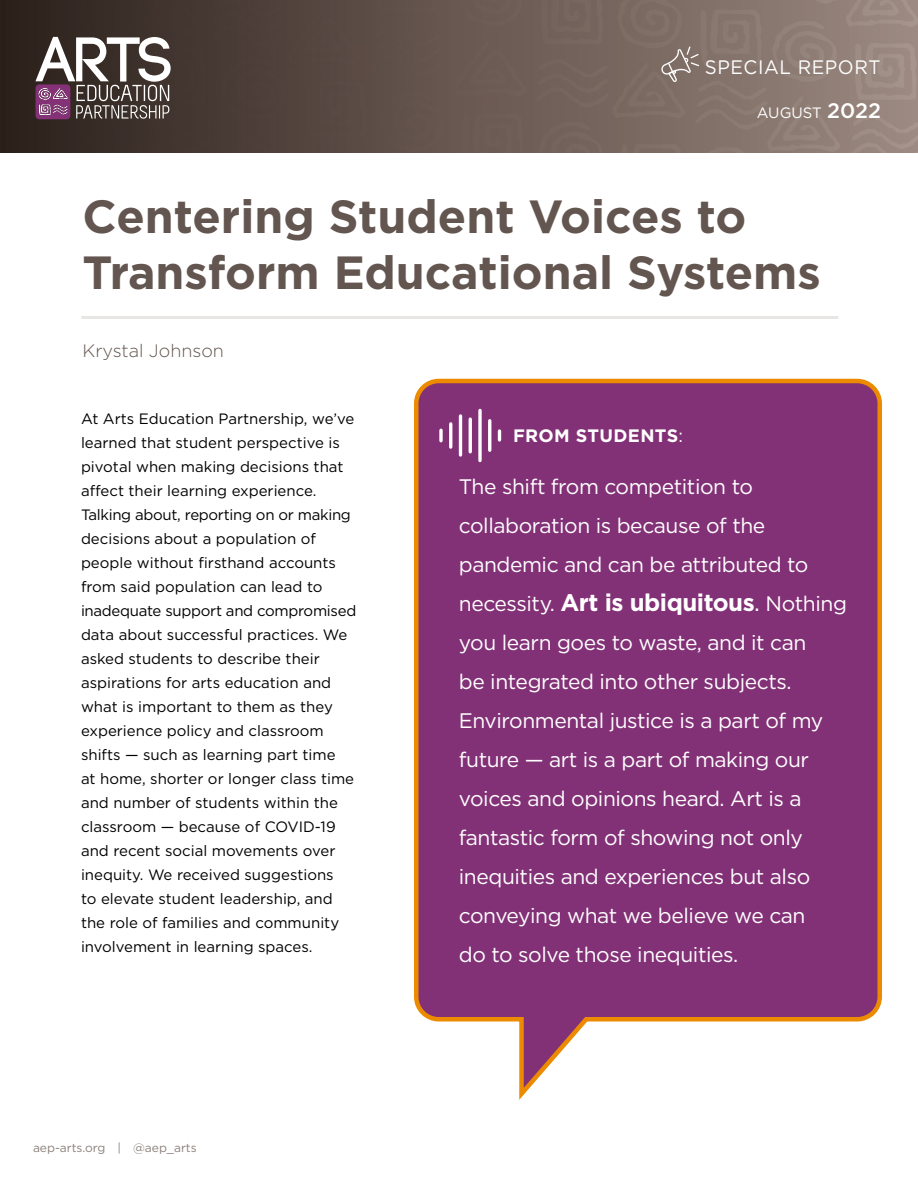
<style>
.page{position:relative;width:918px;height:1188px;background:#fff}
.page>*{position:absolute;margin:0;border:0;box-sizing:border-box;transform-origin:0 0}
.t1{font:700 46.5px/55.8px "Gotham";color:#63554f}
.t2{font:21px/39px "Gotham";letter-spacing:-.02em;color:#fff}
.t3{font:19.5px "Gotham";letter-spacing:.03em;color:#fff;scale:.96 1}
.t4{font:300 18px "Gotham";color:#63554f}
.t5{font:700 18px "Gotham";letter-spacing:.02em;color:#fff}
.t6{font:15px/24px "Gotham";color:#000}
.t7{font:15px "Gotham";color:#fff}
.t8{font:12px "Gotham";color:#8a807b}
.s1{font-weight:500;font-size:21px}
.s2{font-weight:400}
.s3{font-weight:700;font-size:24px}
.s4{font-size:24px}
</style>
<div class="page">
<img style="left:0;top:0;width:918px;height:152px">
<svg style="left:35px;top:37px;width:136px;height:82px"></svg>
<hr style="left:82px;top:316px;width:755px;height:3px;background:#e8e6e4">
<svg style="left:661px;top:46px;width:38px;height:36px"></svg>
<svg style="left:414px;top:378px;width:468px;height:722px;background:#934980"></svg>
<svg style="left:439px;top:430px;width:4px;height:11px"></svg>
<hr style="left:449px;top:424px;width:3px;height:23px;background:#fff">
<hr style="left:459px;top:416px;width:3px;height:39px;background:#fff">
<hr style="left:469px;top:419px;width:3px;height:33px;background:#fff">
<svg style="left:478px;top:410px;width:4px;height:51px"></svg>
<hr style="left:488px;top:421px;width:3px;height:29px;background:#fff">
<svg style="left:498px;top:431px;width:3px;height:9px"></svg>
<h3 class="t3" style="left:705px;top:55px;width:184px">SPECIAL REPORT</h3>
<p class="t7" style="left:757px;top:103px;width:126px">AUGUST <span class="s1">2022</span></p>
<h1 class="t1" style="left:82px;top:189px;width:740px">Centering Student Voices to<br>Transform Educational Systems</h1>
<p class="t4" style="left:82px;top:340px;width:143px">Krystal Johnson</p>
<p class="t6" style="left:81px;top:406px;width:277px">At Arts Education Partnership, we’ve learned that student perspective is pivotal when making decisions that affect their learning experience.<br>Talking about, reporting on or making decisions about a population of people without firsthand accounts from said population can lead to inadequate support and compromised data about successful practices. We asked students to describe their aspirations for arts education and what is important to them as they experience policy and classroom shifts — such as learning part time<br>at home, shorter or longer class time and number of students within the classroom — because of COVID-19 and recent social movements over inequity. We received suggestions<br>to elevate student leadership, and the role of families and community involvement in learning spaces.</p>
<p class="t8" style="left:33px;top:1140px;width:165px">aep-arts.org | @aep_arts</p>
<p class="t5" style="left:513px;top:424px;width:172px">FROM STUDENTS<span class="s2">:</span></p>
<p class="t2" style="left:459px;top:467px;width:390px">The shift from competition to collaboration is because of the pandemic and can be attributed to necessity. <span class="s3">Art is ubiquitous</span><span class="s4">.</span> Nothing you learn goes to waste, and it can<br>be integrated into other subjects.<br>Environmental justice is a part of my future — art is a part of making our voices and opinions heard. Art is a fantastic form of showing not only inequities and experiences but also conveying what we believe we can<br>do to solve those inequities.</p>
</div>
